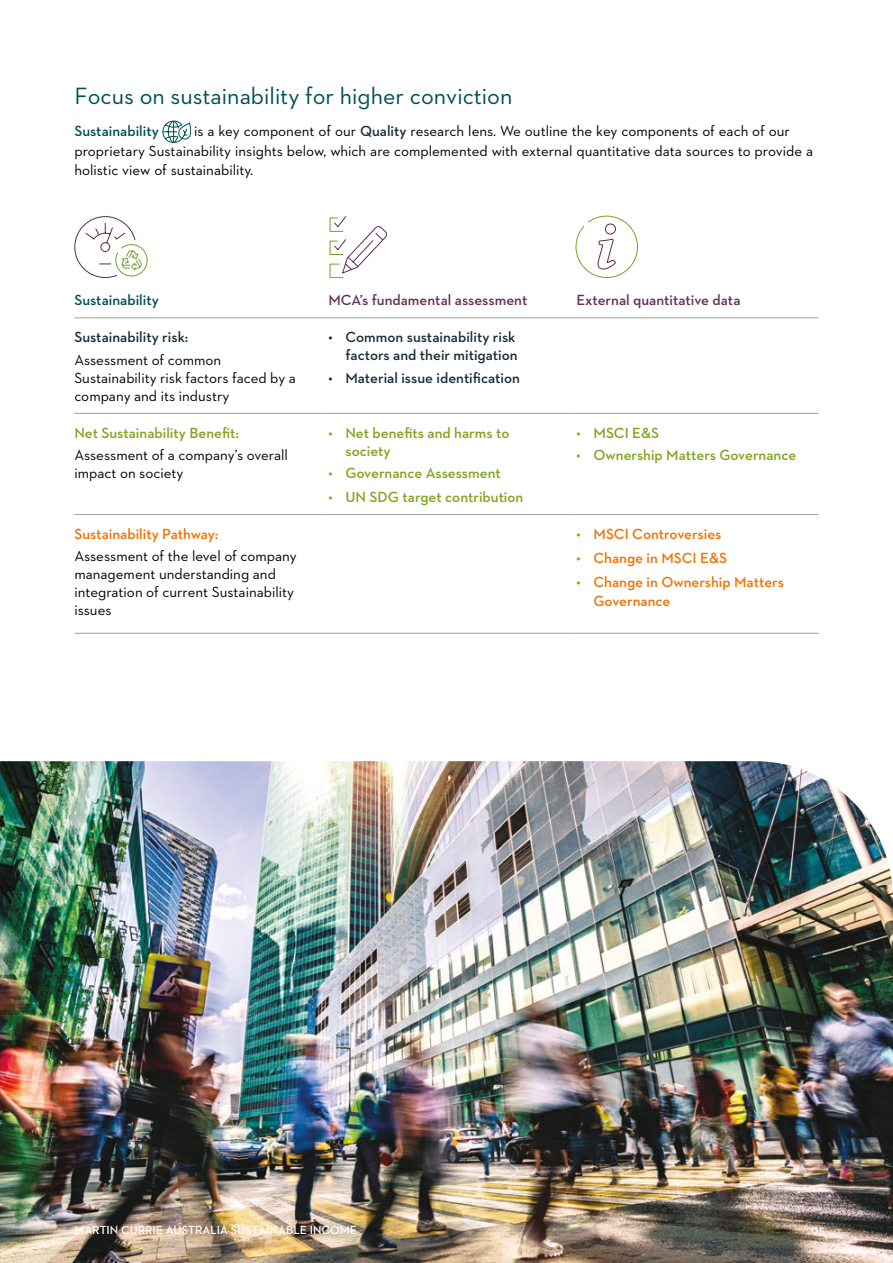
<style>
.page{position:relative;width:893px;height:1263px;background:#fff}
.page>*{position:absolute;margin:0;border:0;box-sizing:border-box;transform-origin:0 0}
.t1{font:24px "Neutraface 2 Text";color:#005051}
.t2{font:15px/18px "Neutraface 2 Text";color:#000}
.t3{font:600 15px/18px "Neutraface 2 Text";color:#80a51b}
.t4{font:600 15px/18px "Neutraface 2 Text";color:#192d38;text-align:right}
.t5{font:600 15px/19.5px "Neutraface 2 Text";color:#ee7203}
.t6{font:600 15px "Neutraface 2 Text";color:#653054}
.t7{font:600 15px "Neutraface 2 Text";color:#005051}
.t8{font:600 12px "Neutraface 2 Text";color:#fff}
.s1{font-weight:600;color:#192d38}
</style>
<div class="page">
<img style="left:0;top:761px;width:893px;height:502px">
<hr style="left:74px;top:317px;width:248px;height:1px;background:#9d9d9c">
<hr style="left:322px;top:317px;width:248px;height:1px;background:#9d9d9c">
<hr style="left:570px;top:317px;width:249px;height:1px;background:#9d9d9c">
<hr style="left:74px;top:413px;width:248px;height:1px;background:#9d9d9c">
<hr style="left:322px;top:413px;width:248px;height:1px;background:#9d9d9c">
<hr style="left:570px;top:413px;width:249px;height:1px;background:#9d9d9c">
<hr style="left:74px;top:514px;width:248px;height:1px;background:#9d9d9c">
<hr style="left:322px;top:514px;width:248px;height:1px;background:#9d9d9c">
<hr style="left:570px;top:514px;width:249px;height:1px;background:#9d9d9c">
<hr style="left:74px;top:633px;width:248px;height:1px;background:#9d9d9c">
<hr style="left:322px;top:633px;width:248px;height:1px;background:#9d9d9c">
<hr style="left:570px;top:633px;width:249px;height:1px;background:#9d9d9c">
<svg style="left:74px;top:216px;width:74px;height:62px"></svg>
<svg style="left:329px;top:216px;width:58px;height:62px"></svg>
<svg style="left:576px;top:216px;width:62px;height:62px"></svg>
<svg style="left:163px;top:121px;width:28px;height:22px"></svg>
<h1 class="t1" style="left:74px;top:81px;width:440px">Focus on sustainability for higher conviction</h1>
<p class="t7" style="left:74px;top:121px;width:86px">Sustainability</p>
<p class="t2" style="left:74px;top:121px;width:740px;line-height:19.5px;text-indent:120px">is a key component of our <span class="s1">Quality</span> research lens. We outline the key components of each of our proprietary Sustainability insights below, which are complemented with external quantitative data sources to provide a holistic view of sustainability.</p>
<p class="t7" style="left:74px;top:291px;width:86px">Sustainability</p>
<p class="t6" style="left:328px;top:291px;width:200px">MCA’s fundamental assessment</p>
<p class="t6" style="left:576px;top:291px;width:166px">External quantitative data</p>
<p class="t4" style="left:74px;top:328px;width:115px">Sustainability risk:</p>
<p class="t2" style="left:74px;top:350px;width:223px">Assessment of common<br>Sustainability risk factors faced by a company and its industry</p>
<p class="t4" style="left:328px;top:328px;width:191px">• Common sustainability risk factors and their mitigation</p>
<p class="t4" style="left:328px;top:368px;width:193px">• Material issue identification</p>
<p class="t3" style="left:74px;top:423px;width:166px">Net Sustainability Benefit:</p>
<p class="t2" style="left:74px;top:446px;width:215px">Assessment of a company’s overall impact on society</p>
<p class="t5" style="left:74px;top:524px;width:145px">Sustainability Pathway:</p>
<p class="t2" style="left:74px;top:547px;width:224px">Assessment of the level of company management understanding and integration of current Sustainability issues</p>
<p class="t3" style="left:345px;top:423px;width:166px;text-indent:-17px">• Net benefits and harms to society</p>
<p class="t3" style="left:328px;top:464px;width:174px">• Governance Assessment</p>
<p class="t3" style="left:328px;top:487px;width:196px">• UN SDG target contribution</p>
<p class="t3" style="left:576px;top:423px;width:84px">• MSCI E&amp;S</p>
<p class="t3" style="left:576px;top:446px;width:221px">• Ownership Matters Governance</p>
<p class="t5" style="left:576px;top:524px;width:146px">• MSCI Controversies</p>
<p class="t5" style="left:576px;top:548px;width:152px">• Change in MSCI E&amp;S</p>
<p class="t5" style="left:593px;top:571px;width:192px;text-indent:-17px">• Change in Ownership Matters<br>Governance</p>
<p class="t8" style="left:74px;top:1222px;width:284px">MARTIN CURRIE AUSTRALIA SUSTAINABLE INCOME</p>
<p class="t8" style="left:811px;top:1222px;width:15px">05</p>
</div>
